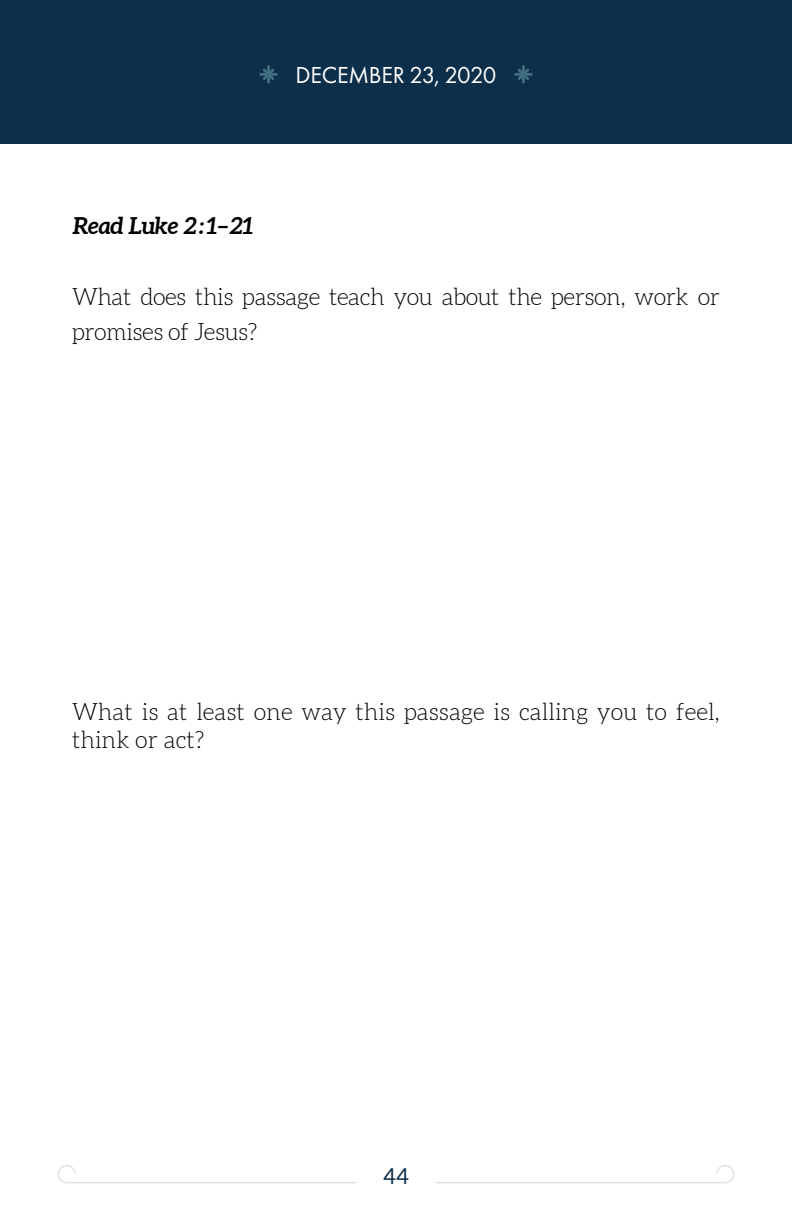
<style>
.page{position:relative;width:792px;height:1224px;background:#fff}
.page>*{position:absolute;margin:0;border:0;box-sizing:border-box;transform-origin:0 0}
.t1{font:24px "Futura PT";letter-spacing:-.01em;color:#fff}
.t2{font:300 23.6px/35.2px "Aleo";letter-spacing:-.02em;color:#020304}
.t3{font:300 23.6px/28.2px "Aleo";color:#020304}
.t4{font:italic 700 23.6px "Aleo";letter-spacing:-.02em;color:#020304}
.t5{font:22px "Aleo";color:#0d2f4a}
</style>
<div class="page">
<div style="left:0;top:0;width:792px;height:144px;background:#0d2f4a"></div>
<svg style="left:715px;top:1165px;width:19px;height:19px"></svg>
<hr style="left:437px;top:1182px;width:288px;height:1px;background:#35627b">
<svg style="left:58px;top:1165px;width:19px;height:19px"></svg>
<hr style="left:67px;top:1182px;width:288px;height:1px;background:#35627b">
<svg style="left:515px;top:66px;width:17px;height:17px"></svg>
<hr style="left:522px;top:67px;width:3px;height:15px;background:#436e80">
<svg style="left:260px;top:66px;width:17px;height:17px"></svg>
<hr style="left:267px;top:67px;width:3px;height:15px;background:#436e80">
<p class="t1" style="left:296px;top:61px;width:202px">DECEMBER 23, 2020</p>
<p class="t4" style="left:72px;top:211px;width:183px">Read Luke 2:1–21</p>
<p class="t2" style="left:72px;top:281px;width:649px">What does this passage teach you about the person, work or promises of Jesus?</p>
<p class="t3" style="left:72px;top:700px;width:650px">What is at least one way this passage is calling you to feel, think or act?</p>
<p class="t5" style="left:383px;top:1163px;width:27px">44</p>
</div>
